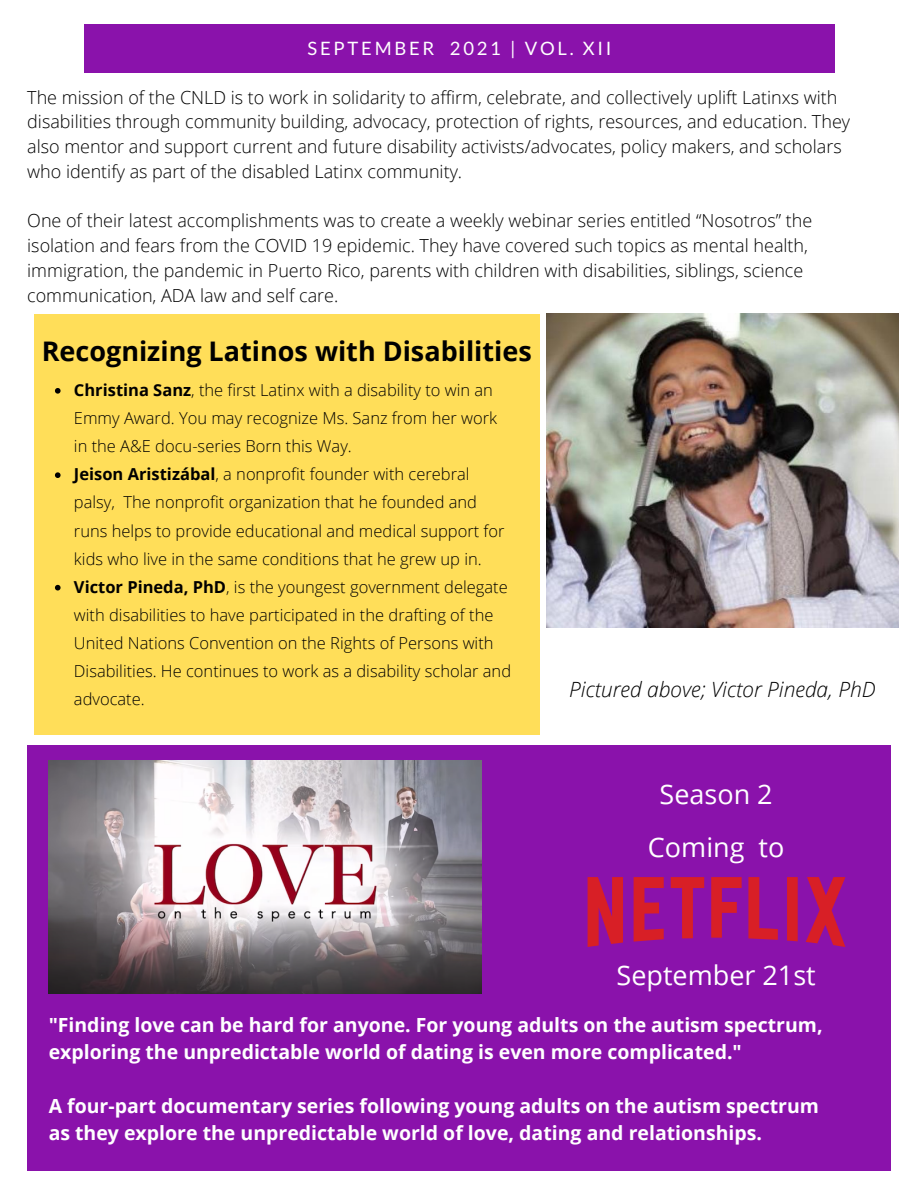
<style>
.page{position:relative;width:918px;height:1188px;background:#fff}
.page>*{position:absolute;margin:0;border:0;box-sizing:border-box;transform-origin:0 0}
.t1{font:700 27px "Open Sans";color:#000}
.t2{font:27px "Open Sans";color:#fff}
.t3{font:italic 300 21px "Open Sans";color:#000}
.t4{font:700 19.5px/27px "Open Sans";color:#fff}
.t5{font:18.45px "Lato";letter-spacing:.15em;color:#fff}
.t6{font:300 18px/24.8px "Open Sans";color:#000}
.t7{font:300 16.5px/28.2px "Open Sans";color:#000}
.s1{font-weight:700}
</style>
<div class="page">
<div style="left:84px;top:25px;width:751px;height:48px;background:#8a12ab"></div>
<div style="left:27px;top:745px;width:864px;height:426px;background:#8a12ab"></div>
<img style="left:49px;top:761px;width:433px;height:233px">
<svg style="left:588px;top:877px;width:257px;height:70px"></svg>
<div style="left:35px;top:314px;width:505px;height:420px;background:#ffde59"></div>
<img style="left:546px;top:314px;width:352px;height:314px">
<svg style="left:55px;top:388px;width:6px;height:6px"></svg>
<svg style="left:55px;top:472px;width:6px;height:6px"></svg>
<svg style="left:55px;top:585px;width:6px;height:6px"></svg>
<p class="t5" style="left:308px;top:36px;width:305px">SEPTEMBER 2021 | VOL. XII</p>
<p class="t6" style="left:27px;top:84px;width:824px">The mission of the CNLD is to work in solidarity to affirm, celebrate, and collectively uplift Latinxs with disabilities through community building, advocacy, protection of rights, resources, and education. They also mentor and support current and future disability activists/advocates, policy makers, and scholars who identify as part of the disabled Latinx community.</p>
<p class="t6" style="left:27px;top:208px;width:786px">One of their latest accomplishments was to create a weekly webinar series entitled “Nosotros” the isolation and fears from the COVID 19 epidemic. They have covered such topics as mental health, immigration, the pandemic in Puerto Rico, parents with children with disabilities, siblings, science communication, ADA law and self care.</p>
<p class="t1" style="left:42px;top:332px;width:492px">Recognizing Latinos with Disabilities</p>
<p class="t7" style="left:74px;top:375px;width:425px"><span class="s1">Christina Sanz</span>, the first Latinx with a disability to win an<br>Emmy Award. You may recognize Ms. Sanz from her work in the A&amp;E docu-series Born this Way.</p>
<p class="t7" style="left:74px;top:460px;width:432px"><span class="s1">Jeison Aristizábal</span>, a nonprofit founder with cerebral palsy, The nonprofit organization that he founded and runs helps to provide educational and medical support for kids who live in the same conditions that he grew up in.</p>
<p class="t7" style="left:74px;top:572px;width:439px"><span class="s1">Victor Pineda, PhD</span>, is the youngest government delegate with disabilities to have participated in the drafting of the United Nations Convention on the Rights of Persons with Disabilities. He continues to work as a disability scholar and advocate.</p>
<p class="t3" style="left:569px;top:675px;width:308px">Pictured above; Victor Pineda, PhD</p>
<p class="t2" style="left:660px;top:775px;width:115px">Season 2</p>
<p class="t2" style="left:648px;top:828px;width:138px">Coming to</p>
<p class="t2" style="left:617px;top:956px;width:201px">September 21st</p>
<p class="t4" style="left:49px;top:1010px;width:776px">"Finding love can be hard for anyone. For young adults on the autism spectrum, exploring the unpredictable world of dating is even more complicated."</p>
<p class="t4" style="left:49px;top:1091px;width:772px">A four-part documentary series following young adults on the autism spectrum as they explore the unpredictable world of love, dating and relationships.</p>
</div>
